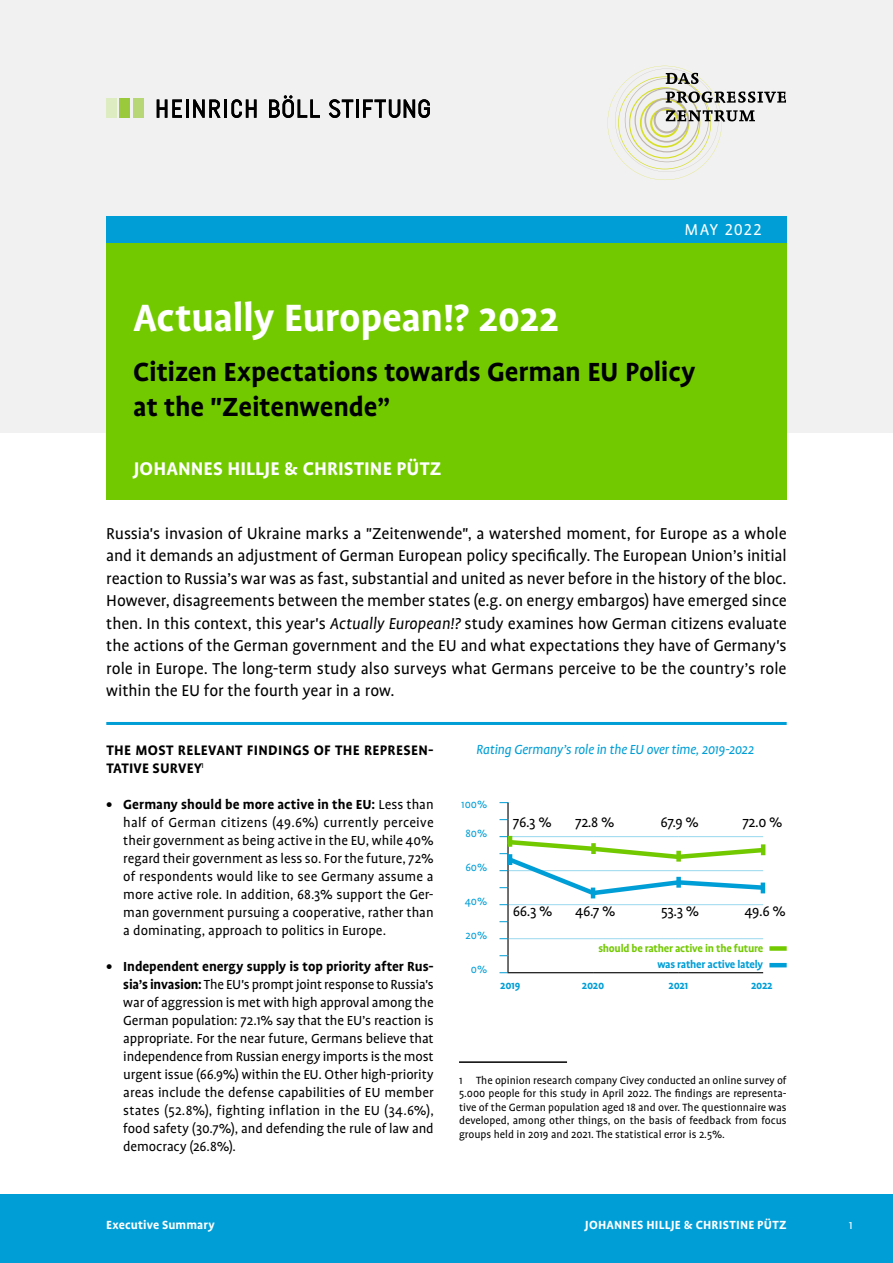
<style>
.page{position:relative;width:893px;height:1263px;background:#fff}
.page>*{position:absolute;margin:0;border:0;box-sizing:border-box;transform-origin:0 0}
.t1{font:700 43.5px "Profile Pro";letter-spacing:-.01em;color:#fff}
.t2{font:700 30px/34.5px "Profile Pro";letter-spacing:-.005em;color:#000}
.t3{font:700 21px "Profile Pro";letter-spacing:.005em;color:#fff}
.t4{font:18px/22.5px "Profile Pro";letter-spacing:-.005em;color:#000;text-align:justify}
.t5{font:18px "Profile Pro";letter-spacing:.05em;color:#fff}
.t6{font:700 15.75px/18px "Profile Pro";letter-spacing:.02em;color:#000}
.t7{font:15.75px "Profile Pro";letter-spacing:-.03em;color:#000}
.t8{font:15px/18px "Profile Pro";letter-spacing:-.005em;color:#000;text-align:justify}
.t9{font:italic 15px "Profile Pro";letter-spacing:-.02em;color:#009ed6}
.t10{font:700 13.5px "Profile Pro";letter-spacing:.015em;color:#fff}
.t11{font:13.5px "Profile Pro";color:#fff}
.t12{font:12px/13.5px "Profile Pro";color:#000;text-align:justify}
.t13{font:700 12px "Profile Pro";letter-spacing:-.02em;color:#009ed6}
.t14{font:700 12px "Profile Pro";letter-spacing:-.02em;color:#73c900}
.t15{font:12px "Profile Pro";color:#009ed6}
.s1{font-style:italic}
.s2{font-weight:700}
</style>
<div class="page">
<div style="left:0;top:1195px;width:893px;height:68px;background:#009ed6"></div>
<div style="left:0;top:0;width:893px;height:432px;background:#f1f1f1"></div>
<div style="left:106px;top:216px;width:681px;height:27px;background:#009ed6"></div>
<div style="left:106px;top:243px;width:681px;height:257px;background:#73c900"></div>
<div style="left:133px;top:99px;width:10px;height:19px;background:#b7d776"></div>
<div style="left:120px;top:99px;width:10px;height:19px;background:#9aca3c"></div>
<div style="left:106px;top:99px;width:11px;height:19px;background:#deecc1"></div>
<svg style="left:157px;top:100px;width:64px;height:18px"></svg>
<hr style="left:224px;top:100px;width:3px;height:18px;background:#000">
<svg style="left:231px;top:99px;width:25px;height:19px"></svg>
<svg style="left:269px;top:95px;width:51px;height:23px"></svg>
<svg style="left:329px;top:99px;width:24px;height:19px"></svg>
<hr style="left:356px;top:100px;width:3px;height:18px;background:#000">
<svg style="left:363px;top:99px;width:67px;height:19px"></svg>
<svg style="left:607px;top:65px;width:179px;height:115px"></svg>
<hr style="left:106px;top:722px;width:681px;height:3px;background:#009ed6">
<svg style="left:499px;top:802px;width:267px;height:171px"></svg>
<hr style="left:508px;top:836px;width:4px;height:11px;background:#73c900">
<hr style="left:508px;top:854px;width:4px;height:11px;background:#009ed6">
<hr style="left:591px;top:887px;width:4px;height:11px;background:#009ed6">
<hr style="left:761px;top:882px;width:4px;height:11px;background:#009ed6">
<div style="left:676px;top:877px;width:5px;height:11px;background:#009ed6"></div>
<div style="left:591px;top:843px;width:5px;height:11px;background:#73c900"></div>
<div style="left:676px;top:851px;width:5px;height:11px;background:#73c900"></div>
<hr style="left:761px;top:844px;width:4px;height:11px;background:#73c900">
<hr style="left:769px;top:963px;width:18px;height:4px;background:#009ed6">
<div style="left:769px;top:946px;width:18px;height:5px;background:#73c900"></div>
<hr style="left:459px;top:1061px;width:108px;height:2px;background:#000">
<p class="t5" style="left:684px;top:220px;width:79px">MAY 2022</p>
<h1 class="t1" style="left:133px;top:292px;width:427px">Actually European!? 2022</h1>
<h2 class="t2" style="left:133px;top:355px;width:564px">Citizen Expectations towards German EU Policy at the "Zeitenwende”</h2>
<h3 class="t3" style="left:133px;top:456px;width:310px">JOHANNES HILLJE &amp; CHRISTINE PÜTZ</h3>
<p class="t4" style="left:106px;top:523px;width:682px">Russia's invasion of Ukraine marks a "Zeitenwende", a watershed moment, for Europe as a whole and it demands an adjustment of German European policy specifically. The European Union’s initial reaction to Russia’s war was as fast, substantial and united as never before in the history of the bloc.<br>However, disagreements between the member states (e.g. on energy embargos) have emerged since then. In this context, this year's <span class="s1">Actually European!?</span> study examines how German citizens evaluate the actions of the German government and the EU and what expectations they have of Germany's role in Europe. The long-term study also surveys what Germans perceive to be the country’s role within the EU for the fourth year in a row.</p>
<p class="t6" style="left:106px;top:741px;width:329px">THE MOST RELEVANT FINDINGS OF THE REPRESEN-<br>TATIVE SURVEY<sup>1</sup></p>
<p class="t8" style="left:123px;top:796px;width:312px;text-indent:-17px"><span class="s2">• Germany should be more active in the EU:</span> Less than half of German citizens (49.6%) currently perceive their government as being active in the EU, while 40% regard their government as less so. For the future, 72% of respondents would like to see Germany assume a more active role. In addition, 68.3% support the Ger&shy;man government pursuing a cooperative, rather than a dominating, approach to politics in Europe.</p>
<p class="t8" style="left:123px;top:958px;width:312px;text-indent:-17px"><span class="s2">• Independent energy supply is top priority after Rus&shy;sia’s invasion:</span> The EU's prompt joint response to Russia's war of aggression is met with high approval among the German population: 72.1% say that the EU’s reaction is appropriate. For the near future, Germans believe that independence from Russian energy imports is the most urgent issue (66.9%) within the EU. Other high-priority areas include the defense capabilities of EU member states (52.8%), fighting inflation in the EU (34.6%), food safety (30.7%), and defending the rule of law and democracy (26.8%).</p>
<p class="t9" style="left:476px;top:741px;width:279px">Rating Germany’s role in the EU over time, 2019-2022</p>
<p class="t15" style="left:461px;top:798px;width:28px">100%</p>
<p class="t15" style="left:465px;top:827px;width:23px">80%</p>
<p class="t15" style="left:465px;top:861px;width:23px">60%</p>
<p class="t15" style="left:465px;top:895px;width:24px">40%</p>
<p class="t15" style="left:466px;top:929px;width:23px">20%</p>
<p class="t15" style="left:471px;top:963px;width:18px">0%</p>
<p class="t7" style="left:513px;top:813px;width:40px">76.3 %</p>
<p class="t7" style="left:575px;top:813px;width:41px">72.8 %</p>
<p class="t7" style="left:661px;top:813px;width:40px">67.9 %</p>
<p class="t7" style="left:742px;top:813px;width:42px">72.0 %</p>
<p class="t7" style="left:513px;top:902px;width:41px">66.3 %</p>
<p class="t7" style="left:575px;top:902px;width:42px">46.7 %</p>
<p class="t7" style="left:661px;top:902px;width:40px">53.3 %</p>
<p class="t7" style="left:745px;top:902px;width:43px">49.6 %</p>
<p class="t14" style="left:598px;top:941px;width:166px">should be rather active in the future</p>
<p class="t13" style="left:657px;top:957px;width:107px">was rather active lately</p>
<p class="t13" style="left:500px;top:978px;width:22px">2019</p>
<p class="t13" style="left:582px;top:978px;width:24px">2020</p>
<p class="t13" style="left:668px;top:978px;width:21px">2021</p>
<p class="t13" style="left:751px;top:978px;width:23px">2022</p>
<p class="t12" style="left:459px;top:1073px;width:329px">1 The opinion research company Civey conducted an online survey of 5.000 people for this study in April 2022. The findings are representa&shy;tive of the German population aged 18 and over. The questionnaire was developed, among other things, on the basis of feedback from focus groups held in 2019 and 2021. The statistical error is 2.5%.</p>
<p class="t10" style="left:106px;top:1217px;width:110px">Executive Summary</p>
<p class="t10" style="left:585px;top:1217px;width:203px">JOHANNES HILLJE &amp; CHRISTINE PÜTZ</p>
<p class="t11" style="left:849px;top:1217px;width:5px">1</p>
</div>
